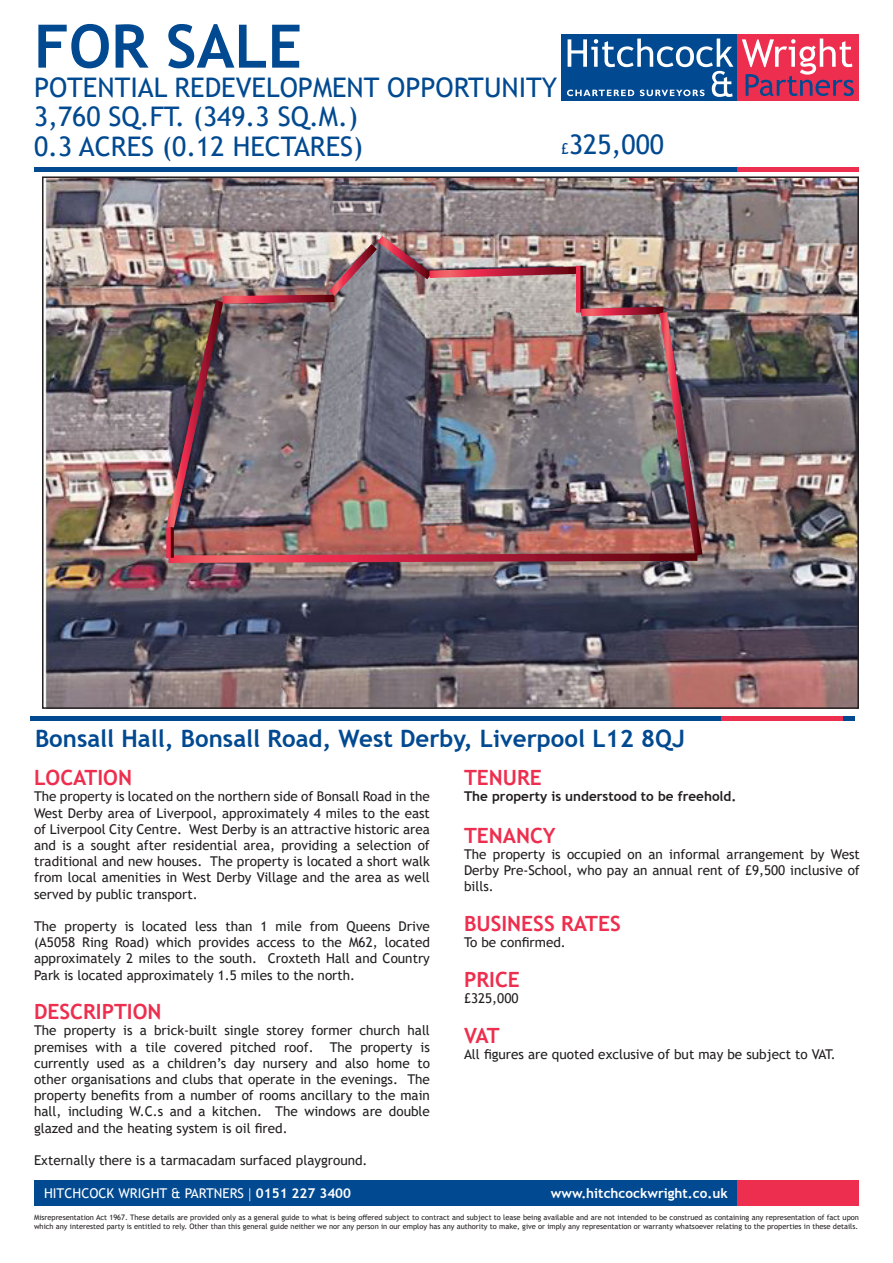
<style>
.page{position:relative;width:893px;height:1263px;background:#fff}
.page>*{position:absolute;margin:0;border:0;box-sizing:border-box;transform-origin:0 0}
.t1{font:700 60px "Trebuchet MS";color:#014990}
.t2{font:27px "Trebuchet MS";color:#014990}
.t3{font:700 24px "Trebuchet MS";color:#014990}
.t4{font:700 21px "Trebuchet MS";color:#ee2e4e}
.t5{font:13.5px/16.2px "Trebuchet MS";color:#231f20;text-align:justify}
.t6{font:13.5px "Trebuchet MS";color:#fff}
.t7{font:700 13.5px "Trebuchet MS";color:#231f20}
.t8{font:700 13.5px "Trebuchet MS";color:#fff}
.t9{font:7.5px/9px "Trebuchet MS";color:#231f20}
.s1{font-size:15px}
.s2{font-size:15.75px}
.s3{font-weight:700}
</style>
<div class="page">
<div style="left:561px;top:34px;width:178px;height:67px;background:#014990"></div>
<div style="left:738px;top:34px;width:121px;height:67px;background:#ee2e4e"></div>
<svg style="left:742px;top:39px;width:112px;height:57px"></svg>
<svg style="left:567px;top:39px;width:166px;height:58px"></svg>
<div style="left:34px;top:1180px;width:825px;height:25px;background:#014990"></div>
<div style="left:738px;top:1180px;width:121px;height:25px;background:#ee2e4e"></div>
<div style="left:34px;top:167px;width:825px;height:5px;background:#014990"></div>
<div style="left:738px;top:167px;width:121px;height:5px;background:#ee2e4e"></div>
<hr style="left:30px;top:716px;width:825px;height:4px;background:#014990">
<hr style="left:721px;top:716px;width:121px;height:4px;background:#ee2e4e">
<img style="left:45px;top:179px;width:811px;height:527px">
<img style="left:161px;top:228px;width:546px;height:339px">
<svg style="left:166px;top:527px;width:8px;height:31px"></svg>
<p class="t1" style="left:34px;top:9px;width:269px">FOR SALE</p>
<p class="t2" style="left:34px;top:70px;width:525px">POTENTIAL REDEVELOPMENT OPPORTUNITY</p>
<p class="t2" style="left:34px;top:100px;width:325px">3,760 SQ.FT. (349.3 SQ.M.)</p>
<p class="t2" style="left:34px;top:129px;width:331px">0.3 ACRES (0.12 HECTARES)</p>
<p class="t2" style="left:561px;top:127px;width:104px"><span class="s1">£</span>325,000</p>
<p class="t3" style="left:35px;top:723px;width:651px">Bonsall Hall, Bonsall Road, West Derby, Liverpool L12 8QJ</p>
<p class="t4" style="left:34px;top:765px;width:99px">LOCATION</p>
<p class="t5" style="left:34px;top:788px;width:397px">The property is located on the northern side of Bonsall Road in the West Derby area of Liverpool, approximately 4 miles to the east of Liverpool City Centre. West Derby is an attractive historic area and is a sought after residential area, providing a selection of traditional and new houses. The property is located a short walk from local amenities in West Derby Village and the area as well served by public transport.</p>
<p class="t5" style="left:34px;top:918px;width:397px">The property is located less than 1 mile from Queens Drive (A5058 Ring Road) which provides access to the M62, located approximately 2 miles to the south. Croxteth Hall and Country Park is located approximately 1.5 miles to the north.</p>
<p class="t4" style="left:34px;top:999px;width:129px">DESCRIPTION</p>
<p class="t5" style="left:34px;top:1022px;width:397px">The property is a brick-built single storey former church hall premises with a tile covered pitched roof. The property is currently used as a children’s day nursery and also home to other organisations and clubs that operate in the evenings. The property benefits from a number of rooms ancillary to the main hall, including W.C.s and a kitchen. The windows are double glazed and the heating system is oil fired.</p>
<p class="t5" style="left:34px;top:1152px;width:335px">Externally there is a tarmacadam surfaced playground.</p>
<p class="t4" style="left:464px;top:765px;width:79px">TENURE</p>
<p class="t7" style="left:464px;top:788px;width:274px">The property is understood to be freehold.</p>
<p class="t4" style="left:464px;top:822px;width:93px">TENANCY</p>
<p class="t5" style="left:464px;top:846px;width:397px">The property is occupied on an informal arrangement by West Derby Pre-School, who pay an annual rent of £9,500 inclusive of bills.</p>
<p class="t4" style="left:464px;top:910px;width:158px">BUSINESS RATES</p>
<p class="t5" style="left:464px;top:934px;width:103px">To be confirmed.</p>
<p class="t4" style="left:464px;top:966px;width:57px">PRICE</p>
<p class="t5" style="left:464px;top:990px;width:56px">£325,000</p>
<p class="t4" style="left:464px;top:1022px;width:37px">VAT</p>
<p class="t5" style="left:464px;top:1046px;width:373px">All figures are quoted exclusive of but may be subject to VAT.</p>
<p class="t6" style="left:44px;top:1184px;width:309px">HITCHCOCK WRIGHT &amp; PARTNERS <span class="s2">|</span> <span class="s3">0151 227 3400</span></p>
<p class="t8" style="left:551px;top:1184px;width:178px">www.hitchcockwright.co.uk</p>
<p class="t9" style="left:34px;top:1212px;width:826px">Misrepresentation Act 1967. These details are provided only as a general guide to what is being offered subject to contract and subject to lease being available and are not intended to be construed as containing any representation of fact upon which any interested party is entitled to rely. Other than this general guide neither we nor any person in our employ has any authority to make, give or imply any representation or warranty whatsoever relating to the properties in these details.</p>
</div>
